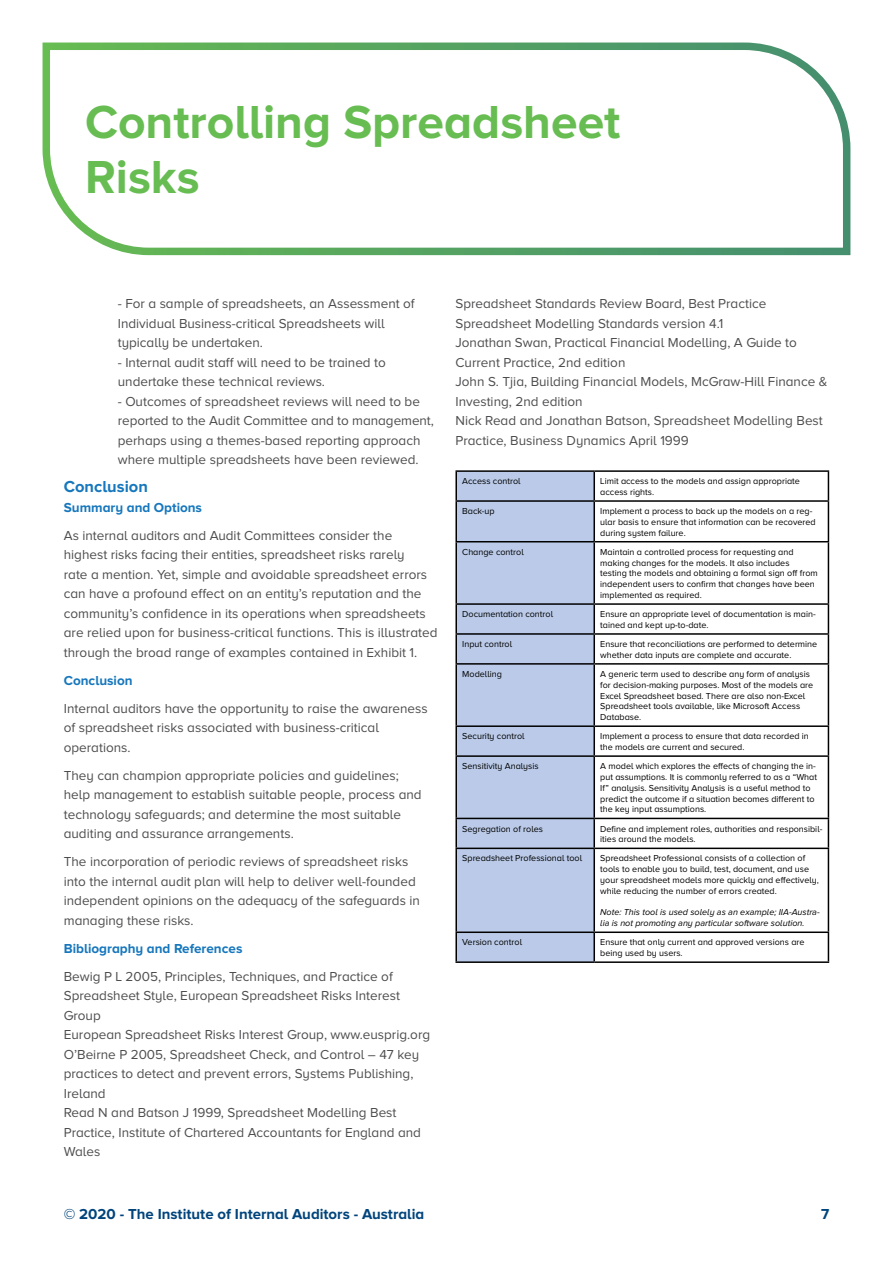
<style>
.page{position:relative;width:893px;height:1263px;background:#fff}
.page>*{position:absolute;margin:0;border:0;box-sizing:border-box;transform-origin:0 0}
.t1{font:700 48px/55.5px "Proxima Nova A";color:#67bd52}
.t2{font:700 16.5px "Proxima Nova A";color:#1677bd}
.t3{font:700 15px "Proxima Nova A";color:#00447c}
.t4{font:13.5px/19.5px "Proxima Nova A";color:#4d4d4f}
.t5{font:700 13.5px "Proxima Nova A";color:#1677bd}
.t6{font:9px/10.8px "Proxima Nova A";color:#000}
.t7{font:italic 9px/10.8px "Proxima Nova A";color:#000}
</style>
<div class="page">
<svg style="left:42px;top:42px;width:809px;height:214px"></svg>
<div style="left:457px;top:472px;width:136px;height:489px;background:#bacae8"></div>
<hr style="left:455px;top:470px;width:139px;height:2px;background:#000">
<hr style="left:455px;top:472px;width:2px;height:28px;background:#000">
<hr style="left:594px;top:470px;width:235px;height:2px;background:#000">
<hr style="left:593px;top:472px;width:2px;height:28px;background:#000">
<svg style="left:828px;top:472px;width:1px;height:28px"></svg>
<hr style="left:455px;top:500px;width:139px;height:2px;background:#000">
<hr style="left:455px;top:502px;width:2px;height:39px;background:#000">
<hr style="left:594px;top:500px;width:235px;height:2px;background:#000">
<hr style="left:593px;top:502px;width:2px;height:39px;background:#000">
<hr style="left:828px;top:502px;width:1px;height:39px;background:#000">
<hr style="left:455px;top:541px;width:139px;height:1px;background:#000">
<hr style="left:455px;top:542px;width:2px;height:61px;background:#000">
<hr style="left:594px;top:541px;width:235px;height:1px;background:#000">
<hr style="left:593px;top:542px;width:2px;height:61px;background:#000">
<hr style="left:828px;top:542px;width:1px;height:61px;background:#000">
<hr style="left:455px;top:603px;width:139px;height:2px;background:#000">
<hr style="left:455px;top:605px;width:2px;height:28px;background:#000">
<hr style="left:594px;top:603px;width:235px;height:2px;background:#000">
<hr style="left:593px;top:605px;width:2px;height:28px;background:#000">
<hr style="left:455px;top:633px;width:139px;height:2px;background:#000">
<hr style="left:455px;top:635px;width:2px;height:28px;background:#000">
<hr style="left:594px;top:633px;width:235px;height:2px;background:#000">
<hr style="left:593px;top:635px;width:2px;height:28px;background:#000">
<svg style="left:828px;top:605px;width:1px;height:58px"></svg>
<hr style="left:455px;top:663px;width:139px;height:2px;background:#000">
<hr style="left:455px;top:665px;width:2px;height:60px;background:#000">
<hr style="left:594px;top:663px;width:235px;height:2px;background:#000">
<hr style="left:593px;top:665px;width:2px;height:60px;background:#000">
<hr style="left:828px;top:665px;width:1px;height:60px;background:#000">
<hr style="left:455px;top:725px;width:139px;height:2px;background:#000">
<hr style="left:455px;top:727px;width:2px;height:28px;background:#000">
<hr style="left:594px;top:725px;width:235px;height:2px;background:#000">
<hr style="left:593px;top:727px;width:2px;height:28px;background:#000">
<svg style="left:828px;top:727px;width:1px;height:28px"></svg>
<hr style="left:455px;top:755px;width:139px;height:2px;background:#000">
<hr style="left:455px;top:757px;width:2px;height:61px;background:#000">
<hr style="left:594px;top:755px;width:235px;height:2px;background:#000">
<hr style="left:593px;top:757px;width:2px;height:61px;background:#000">
<hr style="left:828px;top:757px;width:1px;height:61px;background:#000">
<hr style="left:455px;top:818px;width:139px;height:1px;background:#000">
<hr style="left:455px;top:819px;width:2px;height:28px;background:#000">
<hr style="left:594px;top:818px;width:235px;height:1px;background:#000">
<hr style="left:593px;top:819px;width:2px;height:28px;background:#000">
<svg style="left:828px;top:819px;width:1px;height:28px"></svg>
<hr style="left:455px;top:847px;width:139px;height:2px;background:#000">
<hr style="left:455px;top:849px;width:2px;height:82px;background:#000">
<hr style="left:594px;top:847px;width:235px;height:2px;background:#000">
<hr style="left:593px;top:849px;width:2px;height:82px;background:#000">
<hr style="left:828px;top:849px;width:1px;height:82px;background:#000">
<hr style="left:455px;top:931px;width:139px;height:2px;background:#000">
<hr style="left:455px;top:933px;width:2px;height:28px;background:#000">
<hr style="left:594px;top:931px;width:235px;height:2px;background:#000">
<hr style="left:593px;top:933px;width:2px;height:28px;background:#000">
<svg style="left:828px;top:933px;width:1px;height:28px"></svg>
<hr style="left:455px;top:961px;width:139px;height:2px;background:#000">
<hr style="left:594px;top:961px;width:235px;height:2px;background:#000">
<h1 class="t1" style="left:85px;top:93px;width:537px">Controlling Spreadsheet<br>Risks</h1>
<p class="t4" style="left:118px;top:294px;width:299px">- For a sample of spreadsheets, an Assessment of<br>Individual Business-critical Spreadsheets will typically be undertaken.</p>
<p class="t4" style="left:118px;top:352px;width:270px">- Internal audit staff will need to be trained to undertake these technical reviews.</p>
<p class="t4" style="left:118px;top:391px;width:318px">- Outcomes of spreadsheet reviews will need to be reported to the Audit Committee and to management, perhaps using a themes-based reporting approach where multiple spreadsheets have been reviewed.</p>
<p class="t2" style="left:64px;top:477px;width:86px">Conclusion</p>
<p class="t5" style="left:64px;top:500px;width:140px">Summary and Options</p>
<p class="t4" style="left:64px;top:525px;width:375px">As internal auditors and Audit Committees consider the highest risks facing their entities, spreadsheet risks rarely<br>rate a mention. Yet, simple and avoidable spreadsheet errors can have a profound effect on an entity’s reputation and the community’s confidence in its operations when spreadsheets are relied upon for business-critical functions. This is illustrated through the broad range of examples contained in Exhibit 1.</p>
<p class="t5" style="left:64px;top:673px;width:70px">Conclusion</p>
<p class="t4" style="left:64px;top:698px;width:365px">Internal auditors have the opportunity to raise the awareness of spreadsheet risks associated with business-critical operations.</p>
<p class="t4" style="left:64px;top:765px;width:359px">They can champion appropriate policies and guidelines; help management to establish suitable people, process and technology safeguards; and determine the most suitable auditing and assurance arrangements.</p>
<p class="t4" style="left:64px;top:852px;width:358px">The incorporation of periodic reviews of spreadsheet risks into the internal audit plan will help to deliver well-founded independent opinions on the adequacy of the safeguards in managing these risks.</p>
<p class="t5" style="left:64px;top:941px;width:180px">Bibliography and References</p>
<p class="t4" style="left:64px;top:966px;width:368px">Bewig P L 2005, Principles, Techniques, and Practice of Spreadsheet Style, European Spreadsheet Risks Interest Group<br>European Spreadsheet Risks Interest Group, www.eusprig.org O’Beirne P 2005, Spreadsheet Check, and Control – 47 key practices to detect and prevent errors, Systems Publishing, Ireland<br>Read N and Batson J 1999, Spreadsheet Modelling Best Practice, Institute of Chartered Accountants for England and Wales</p>
<p class="t4" style="left:455px;top:294px;width:374px">Spreadsheet Standards Review Board, Best Practice Spreadsheet Modelling Standards version 4.1<br>Jonathan Swan, Practical Financial Modelling, A Guide to Current Practice, 2nd edition<br>John S. Tjia, Building Financial Models, McGraw-Hill Finance &amp; Investing, 2nd edition<br>Nick Read and Jonathan Batson, Spreadsheet Modelling Best Practice, Business Dynamics April 1999</p>
<p class="t6" style="left:462px;top:476px;width:60px">Access control</p>
<p class="t6" style="left:600px;top:476px;width:201px">Limit access to the models and assign appropriate access rights.</p>
<p class="t6" style="left:462px;top:506px;width:34px">Back-up</p>
<p class="t6" style="left:600px;top:506px;width:217px">Implement a process to back up the models on a reg&shy;ular basis to ensure that information can be recovered during system failure.</p>
<p class="t6" style="left:462px;top:546px;width:63px">Change control</p>
<p class="t6" style="left:600px;top:546px;width:219px">Maintain a controlled process for requesting and making changes for the models. It also includes testing the models and obtaining a formal sign off from independent users to confirm that changes have been implemented as required.</p>
<p class="t6" style="left:462px;top:609px;width:92px">Documentation control</p>
<p class="t6" style="left:600px;top:609px;width:217px">Ensure an appropriate level of documentation is main&shy;tained and kept up-to-date.</p>
<p class="t6" style="left:462px;top:638px;width:51px">Input control</p>
<p class="t6" style="left:600px;top:638px;width:219px">Ensure that reconciliations are performed to determine whether data inputs are complete and accurate.</p>
<p class="t6" style="left:462px;top:668px;width:41px">Modelling</p>
<p class="t6" style="left:600px;top:668px;width:215px">A generic term used to describe any form of analysis for decision-making purposes. Most of the models are Excel Spreadsheet based. There are also non-Excel Spreadsheet tools available, like Microsoft Access Database.</p>
<p class="t6" style="left:462px;top:731px;width:64px">Security control</p>
<p class="t6" style="left:600px;top:731px;width:210px">Implement a process to ensure that data recorded in the models are current and secured.</p>
<p class="t6" style="left:462px;top:761px;width:78px">Sensitivity Analysis</p>
<p class="t6" style="left:600px;top:761px;width:218px">A model which explores the effects of changing the in&shy;put assumptions. It is commonly referred to as a “What If” analysis. Sensitivity Analysis is a useful method to predict the outcome if a situation becomes different to the key input assumptions.</p>
<p class="t6" style="left:462px;top:823px;width:82px">Segregation of roles</p>
<p class="t6" style="left:600px;top:823px;width:224px">Define and implement roles, authorities and responsibil&shy;ities around the models.</p>
<p class="t6" style="left:462px;top:853px;width:121px">Spreadsheet Professional tool</p>
<p class="t6" style="left:600px;top:853px;width:220px">Spreadsheet Professional consists of a collection of tools to enable you to build, test, document, and use your spreadsheet models more quickly and effectively, while reducing the number of errors created.</p>
<p class="t7" style="left:600px;top:907px;width:221px">Note: This tool is used solely as an example; IIA-Austra&shy;lia is not promoting any particular software solution.</p>
<p class="t6" style="left:462px;top:937px;width:61px">Version control</p>
<p class="t6" style="left:600px;top:937px;width:206px">Ensure that only current and approved versions are being used by users.</p>
<p class="t3" style="left:64px;top:1206px;width:362px">© 2020 - The Institute of Internal Auditors - Australia</p>
<p class="t3" style="left:821px;top:1206px;width:10px">7</p>
</div>
